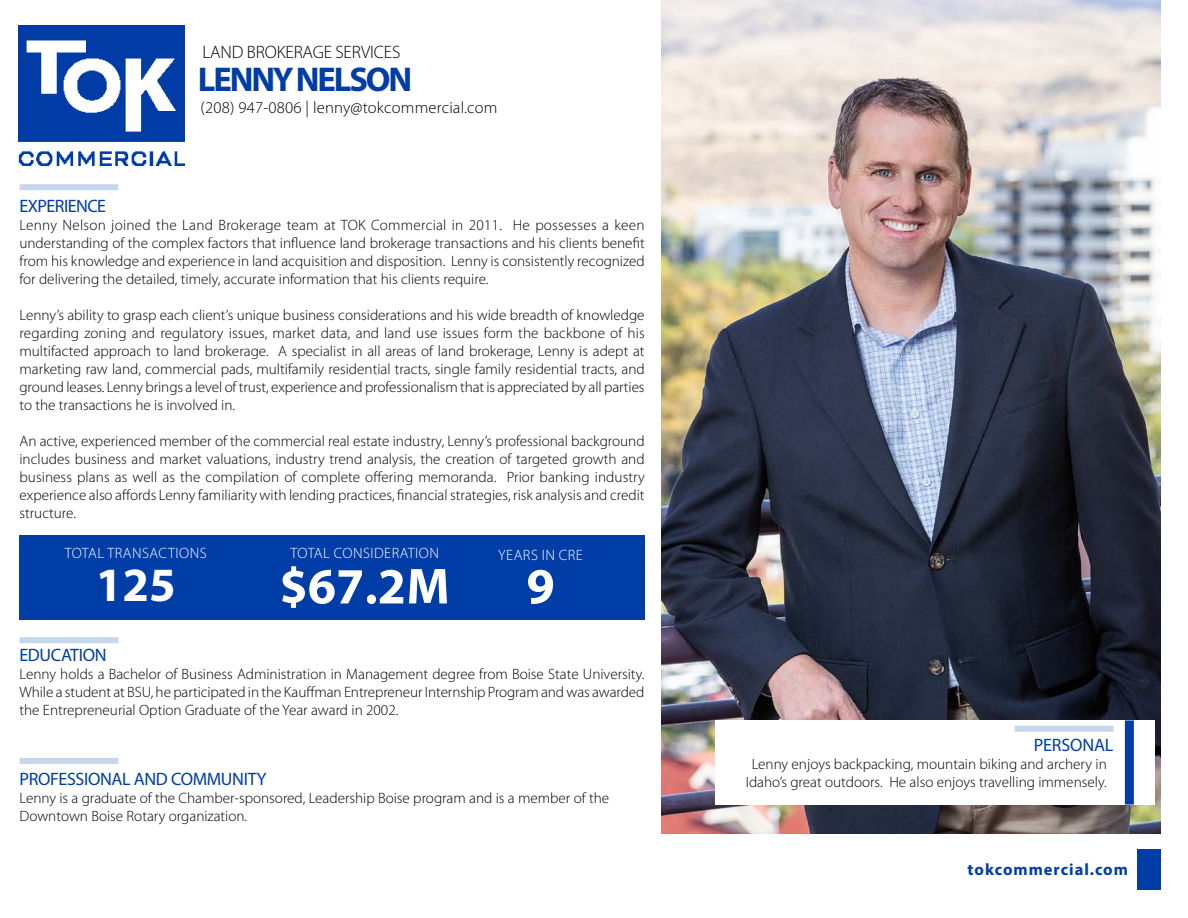
<style>
.page{position:relative;width:1188px;height:918px;background:#fff}
.page>*{position:absolute;margin:0;border:0;box-sizing:border-box;transform-origin:0 0}
.t1{font:700 51px "Myriad Pro";color:#fff}
.t2{font:700 48px "Myriad Pro";color:#fff}
.t3{font:700 34.5px "Myriad Pro";letter-spacing:-.06em;color:#003da6}
.t4{font:18px "Myriad Pro";letter-spacing:-.02em;color:#003da6}
.t5{font:300 18px "Myriad Pro";letter-spacing:-.01em;color:#000}
.t6{font:300 16.5px "Myriad Pro";letter-spacing:.01em;color:#000}
.t7{font:700 16.5px "Myriad Pro";letter-spacing:.06em;color:#003da6}
.t8{font:300 15px/18px "Myriad Pro";color:#000;text-align:justify}
.t9{font:300 15px "Myriad Pro";letter-spacing:.03em;color:#fff}
</style>
<div class="page">
<img style="left:662px;top:0;width:499px;height:834px">
<img style="left:19px;top:25px;width:166px;height:140px">
<div style="left:1137px;top:850px;width:24px;height:40px;background:#003da6"></div>
<div style="left:715px;top:720px;width:439px;height:85px;background:#fff"></div>
<div style="left:1125px;top:720px;width:9px;height:85px;background:#003da6"></div>
<div style="left:20px;top:536px;width:625px;height:84px;background:#003da6"></div>
<div style="left:20px;top:184px;width:98px;height:6px;background:#c6d7ec"></div>
<div style="left:20px;top:637px;width:98px;height:6px;background:#c6d7ec"></div>
<div style="left:20px;top:758px;width:98px;height:6px;background:#c6d7ec"></div>
<div style="left:1015px;top:726px;width:99px;height:6px;background:#c6d7ec"></div>
<p class="t5" style="left:202px;top:42px;width:200px">LAND BROKERAGE SERVICES</p>
<h3 class="t3" style="left:198px;top:57px;width:216px">LENNY NELSON</h3>
<p class="t6" style="left:201px;top:98px;width:298px">(208) 947-0806 | lenny@tokcommercial.com</p>
<p class="t4" style="left:20px;top:195px;width:88px">EXPERIENCE</p>
<p class="t8" style="left:20px;top:216px;width:627px">Lenny Nelson joined the Land Brokerage team at TOK Commercial in 2011. He possesses a keen understanding of the complex factors that influence land brokerage transactions and his clients benefit from his knowledge and experience in land acquisition and disposition. Lenny is consistently recognized for delivering the detailed, timely, accurate information that his clients require.</p>
<p class="t8" style="left:20px;top:306px;width:627px">Lenny’s ability to grasp each client’s unique business considerations and his wide breadth of knowledge regarding zoning and regulatory issues, market data, and land use issues form the backbone of his multifacted approach to land brokerage. A specialist in all areas of land brokerage, Lenny is adept at marketing raw land, commercial pads, multifamily residential tracts, single family residential tracts, and ground leases. Lenny brings a level of trust, experience and professionalism that is appreciated by all parties to the transactions he is involved in.</p>
<p class="t8" style="left:20px;top:432px;width:627px">An active, experienced member of the commercial real estate industry, Lenny’s professional background includes business and market valuations, industry trend analysis, the creation of targeted growth and business plans as well as the compilation of complete offering memoranda. Prior banking industry experience also affords Lenny familiarity with lending practices, financial strategies, risk analysis and credit structure.</p>
<p class="t9" style="left:65px;top:545px;width:143px">TOTAL TRANSACTIONS</p>
<h2 class="t2" style="left:96px;top:554px;width:81px">125</h2>
<p class="t9" style="left:291px;top:545px;width:150px">TOTAL CONSIDERATION</p>
<h1 class="t1" style="left:279px;top:553px;width:172px">$67.2M</h1>
<p class="t9" style="left:498px;top:547px;width:86px">YEARS IN CRE</p>
<h1 class="t1" style="left:526px;top:553px;width:30px">9</h1>
<p class="t4" style="left:20px;top:644px;width:89px">EDUCATION</p>
<p class="t8" style="left:20px;top:665px;width:627px">Lenny holds a Bachelor of Business Administration in Management degree from Boise State University.<br>While a student at BSU, he participated in the Kauffman Entrepreneur Internship Program and was awarded the Entrepreneurial Option Graduate of the Year award in 2002.</p>
<p class="t4" style="left:20px;top:768px;width:249px">PROFESSIONAL AND COMMUNITY</p>
<p class="t8" style="left:20px;top:789px;width:591px">Lenny is a graduate of the Chamber-sponsored, Leadership Boise program and is a member of the<br>Downtown Boise Rotary organization.</p>
<p class="t4" style="left:1034px;top:734px;width:81px">PERSONAL</p>
<p class="t8" style="left:746px;top:755px;width:362px;text-align:center">Lenny enjoys backpacking, mountain biking and archery in<br>Idaho’s great outdoors. He also enjoys travelling immensely.</p>
<p class="t7" style="left:968px;top:858px;width:162px">tokcommercial.com</p>
</div>
